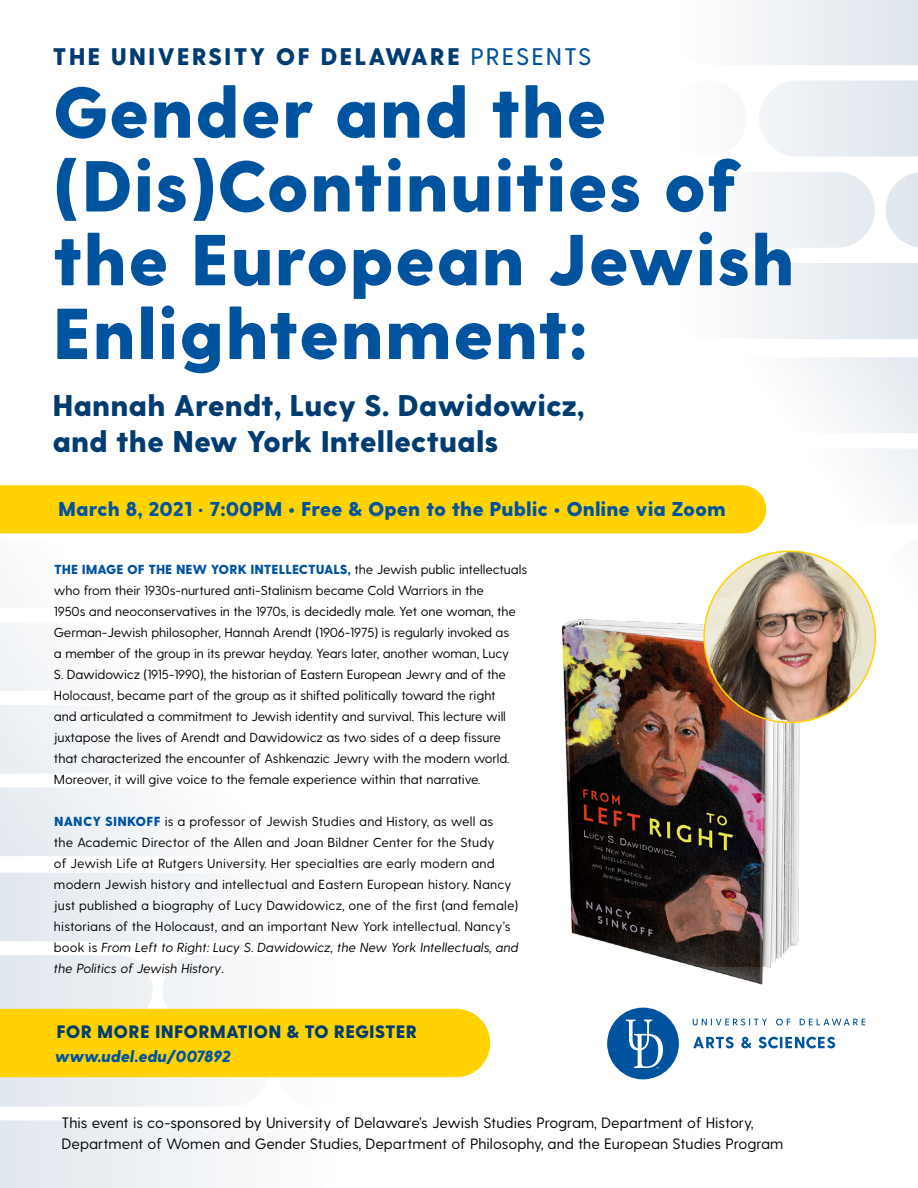
<style>
.page{position:relative;width:918px;height:1188px;background:#fff}
.page>*{position:absolute;margin:0;border:0;box-sizing:border-box;transform-origin:0 0}
.t1{font:800 72px/73.8px "Greycliff CF";letter-spacing:.01em;color:#00539f}
.t2{font:800 30px/35.1px "Greycliff CF";color:#003c71}
.t3{font:800 24px "Greycliff CF";letter-spacing:.08em;color:#003c71}
.t4{font:800 20.1px "Greycliff CF";color:#00539f}
.t5{font:800 18px "Greycliff CF";letter-spacing:.01em;color:#003c71}
.t6{font:italic 800 16.2px "Greycliff CF";color:#00539f}
.t7{font:15px/21px "Greycliff CF";color:#000}
.t8{font:13.2px/21px "Greycliff CF";letter-spacing:-.01em;color:#000}
.t9{font:13.2px/21px "Greycliff CF";letter-spacing:.01em;color:#000}
.s1{font-weight:500;color:#00539f}
.s2{font-weight:800;color:#00539f}
.s3{font-style:italic}
</style>
<div class="page">
<div style="left:708px;top:0;width:210px;height:65px;background:linear-gradient(to right,#fafbfc,#dee5ec)"></div>
<div style="left:708px;top:263px;width:210px;height:76px;background:linear-gradient(to right,#fafbfc,#dee5ec)"></div>
<div style="left:708px;top:172px;width:129px;height:76px;background:#f2f5f7"></div>
<hr style="left:917px;top:172px;width:1px;height:76px;background:#003c71">
<hr style="left:708px;top:80px;width:1px;height:77px;background:#003c71">
<div style="left:797px;top:80px;width:121px;height:77px;background:#e6ebf1"></div>
<div style="left:0;top:1120px;width:314px;height:68px;background:linear-gradient(to right,#e1e7ee,#fcfcfd)"></div>
<div style="left:0;top:873px;width:314px;height:68px;background:linear-gradient(to right,#e1e7ee,#fcfcfd)"></div>
<div style="left:197px;top:955px;width:117px;height:69px;background:#f7f8fa"></div>
<div style="left:0;top:955px;width:118px;height:69px;background:#e6ebf1"></div>
<hr style="left:313px;top:1038px;width:1px;height:69px;background:#003c71">
<div style="left:0;top:1038px;width:233px;height:69px;background:#ebeef3"></div>
<div style="left:708px;top:357px;width:210px;height:76px;background:linear-gradient(to right,#fff,#e8edf2)"></div>
<hr style="left:917px;top:540px;width:1px;height:76px;background:#003c71">
<hr style="left:708px;top:448px;width:1px;height:76px;background:#003c71">
<div style="left:797px;top:448px;width:121px;height:76px;background:#fafbfc"></div>
<div style="left:0;top:787px;width:314px;height:69px;background:linear-gradient(to right,#e5ebf0,#fff)"></div>
<div style="left:0;top:622px;width:118px;height:69px;background:#f6f8f9"></div>
<hr style="left:313px;top:705px;width:1px;height:69px;background:#003c71">
<div style="left:0;top:705px;width:233px;height:69px;background:#f6f8f9"></div>
<div style="left:0;top:485px;width:742px;height:48px;background:#ffd200"></div>
<div style="left:3px;top:1009px;width:453px;height:68px;background:#ffd200"></div>
<svg style="left:607px;top:1008px;width:258px;height:71px"></svg>
<img style="left:561px;top:604px;width:248px;height:381px">
<img style="left:704px;top:551px;width:171px;height:171px;border-radius:86px">
<h3 class="t3" style="left:53px;top:42px;width:541px">THE UNIVERSITY OF DELAWARE <span class="s1">PRESENTS</span></h3>
<h1 class="t1" style="left:52px;top:79px;width:744px">Gender and the (Dis)Continuities of the European Jewish<br>Enlightenment:</h1>
<h2 class="t2" style="left:52px;top:390px;width:534px">Hannah Arendt, Lucy S. Dawidowicz, and the New York Intellectuals</h2>
<h3 class="t4" style="left:58px;top:497px;width:669px">March 8, 2021 · 7:00PM • Free &amp; Open to the Public • Online via Zoom</h3>
<p class="t8" style="left:54px;top:560px;width:475px"><span class="s2">THE IMAGE OF THE NEW YORK INTELLECTUALS,</span> the Jewish public intellectuals who from their 1930s-nurtured anti-Stalinism became Cold Warriors in the<br>1950s and neoconservatives in the 1970s, is decidedly male. Yet one woman, the German-Jewish philosopher, Hannah Arendt (1906-1975) is regularly invoked as<br>a member of the group in its prewar heyday. Years later, another woman, Lucy<br>S. Dawidowicz (1915-1990), the historian of Eastern European Jewry and of the Holocaust, became part of the group as it shifted politically toward the right<br>and articulated a commitment to Jewish identity and survival. This lecture will juxtapose the lives of Arendt and Dawidowicz as two sides of a deep fissure that characterized the encounter of Ashkenazic Jewry with the modern world.<br>Moreover, it will give voice to the female experience within that narrative.</p>
<p class="t9" style="left:54px;top:812px;width:466px"><span class="s2">NANCY SINKOFF</span> is a professor of Jewish Studies and History, as well as<br>the Academic Director of the Allen and Joan Bildner Center for the Study<br>of Jewish Life at Rutgers University. Her specialties are early modern and modern Jewish history and intellectual and Eastern European history. Nancy just published a biography of Lucy Dawidowicz, one of the first (and female) historians of the Holocaust, and an important New York intellectual. Nancy’s book is <span class="s3">From Left to Right: Lucy S. Dawidowicz, the New York Intellectuals, and the Politics of Jewish History</span>.</p>
<h3 class="t5" style="left:56px;top:1021px;width:363px">FOR MORE INFORMATION &amp; TO REGISTER</h3>
<p class="t6" style="left:55px;top:1047px;width:177px">www.udel.edu/007892</p>
<p class="t7" style="left:62px;top:1113px;width:723px">This event is co-sponsored by University of Delaware’s Jewish Studies Program, Department of History,<br>Department of Women and Gender Studies, Department of Philosophy, and the European Studies Program</p>
</div>
